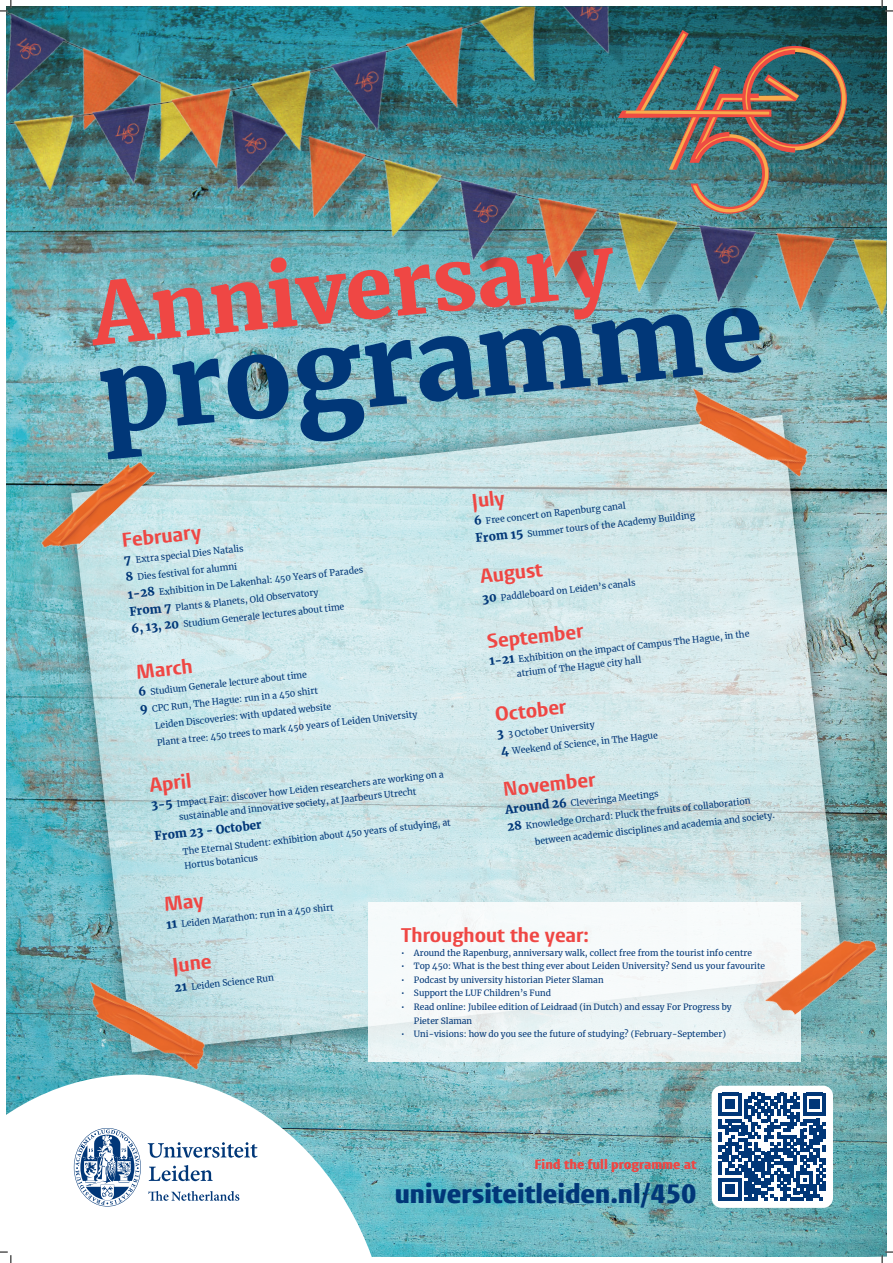
<style>
.page{position:relative;width:893px;height:1263px;background:#fff}
.page>*{position:absolute;margin:0;border:0;box-sizing:border-box;transform-origin:0 0}
.t1{font:900 111px "Merriweather";color:#013778}
.t2{font:900 85.05px "Merriweather";color:#ef4744}
.t3{font:900 27.6px "Vestula Pro";color:#013778}
.t4{font:700 20.55px "Vestula Pro";color:#ef4744}
.t5{font:900 13.8px "Vestula Pro";color:#ef4744}
.t6{font:900 11.7px "Merriweather";color:#013778}
.t7{font:8.85px/17.1px "Merriweather";color:#013778}
.t8{font:8.55px/13.6px "Merriweather";color:#013778}
.s1{font-weight:900;font-size:11.7px}
</style>
<div class="page">
<img style="left:687px;top:424px;width:199px;height:832px">
<div style="left:53px;top:396px;width:810px;height:677px;background:#000;opacity:.75"></div>
<svg style="left:687px;top:424px;width:156px;height:628px"></svg>
<svg style="left:687px;top:903px;width:114px;height:159px;fill:#f4f7f7"></svg>
<img style="left:6px;top:424px;width:671px;height:832px">
<svg style="left:6px;top:1074px;width:386px;height:182px"></svg>
<svg style="left:148px;top:1191px;width:91px;height:10px"></svg>
<svg style="left:148px;top:1142px;width:110px;height:39px"></svg>
<svg style="left:74px;top:1128px;width:67px;height:78px"></svg>
<div style="left:712px;top:1086px;width:121px;height:122px;background:#fff;border-radius:10px"></div>
<svg style="left:719px;top:1093px;width:107px;height:108px"></svg>
<div style="left:6px;top:7px;width:880px;height:417px;background:#000;opacity:.17"></div>
<img style="left:6px;top:7px;width:880px;height:383px">
<div style="left:6px;top:7px;width:670px;height:301px;background:#000;opacity:.17"></div>
<img style="left:6px;top:7px;width:656px;height:227px">
<img style="left:37px;top:452px;width:124px;height:103px">
<img style="left:687px;top:385px;width:127px;height:98px">
<img style="left:84px;top:978px;width:127px;height:98px">
<img style="left:762px;top:937px;width:118px;height:81px">
<svg style="left:0;top:0;width:12px;height:12px"></svg>
<svg style="left:0;top:1252px;width:12px;height:11px"></svg>
<svg style="left:882px;top:0;width:11px;height:12px"></svg>
<svg style="left:882px;top:1252px;width:11px;height:11px"></svg>
<svg style="left:165px;top:896px;width:40px;height:17px"></svg>
<h2 class="t2" style="left:85px;top:258px;width:525px;rotate:-6deg">Anniversary</h2>
<h1 class="t1" style="left:91px;top:318px;width:668px;rotate:-6deg">programme</h1>
<h3 class="t4" style="left:470px;top:488px;width:34px;rotate:-6deg">July</h3>
<p class="t7" style="left:473px;top:513px;width:222px;rotate:-6deg"><span class="s1">6</span> Free concert on Rapenburg canal<br><span class="s1">From 15</span> Summer tours of the Academy Building</p>
<h3 class="t4" style="left:479px;top:563px;width:64px;rotate:-6deg">August</h3>
<h3 class="t4" style="left:120px;top:527px;width:81px;rotate:-6deg">February</h3>
<p class="t7" style="left:123px;top:552px;width:238px;rotate:-6deg"><span class="s1">7</span> Extra special Dies Natalis<br><span class="s1">8</span> Dies festival for alumni<br><span class="s1">1-28</span> Exhibition in De Lakenhal: 450 Years of Parades <span class="s1">From 7</span> Plants &amp; Planets, Old Observatory<br><span class="s1">6, 13, 20</span> Studium Generale lectures about time</p>
<p class="t7" style="left:481px;top:590px;width:155px;rotate:-6deg"><span class="s1">30</span> Paddleboard on Leiden’s canals</p>
<h3 class="t4" style="left:486px;top:628px;width:99px;rotate:-6deg">September</h3>
<p class="t7" style="left:515px;top:651px;width:237px;line-height:14.2px;text-indent:-26px;rotate:-6deg"><span class="s1">1-21</span> Exhibition on the impact of Campus The Hague, in the atrium of The Hague city hall</p>
<h3 class="t4" style="left:494px;top:701px;width:73px;rotate:-6deg">October</h3>
<p class="t7" style="left:496px;top:726px;width:161px;rotate:-6deg"><span class="s1">3</span> 3 October University<br><span class="s1">4</span> Weekend of Science, in The Hague</p>
<h3 class="t4" style="left:502px;top:776px;width:94px;rotate:-6deg">November</h3>
<h3 class="t4" style="left:135px;top:659px;width:58px;rotate:-6deg">March</h3>
<p class="t7" style="left:137px;top:684px;width:171px;rotate:-6deg"><span class="s1">6</span> Studium Generale lecture about time</p>
<p class="t7" style="left:139px;top:701px;width:180px;rotate:-6deg"><span class="s1">9</span> CPC Run, The Hague: run in a 450 shirt</p>
<p class="t7" style="left:154px;top:716px;width:179px;rotate:-6deg">Leiden Discoveries: with updated website</p>
<p class="t7" style="left:156px;top:733px;width:263px;rotate:-6deg">Plant a tree: 450 trees to mark 450 years of Leiden University</p>
<h3 class="t4" style="left:148px;top:772px;width:44px;rotate:-6deg">April</h3>
<p class="t7" style="left:151px;top:798px;width:295px;line-height:14.1px;text-align:center;rotate:-6deg"><span class="s1">3-5</span> Impact Fair: discover how Leiden researchers are working on a sustainable and innovative society, at Jaarbeurs Utrecht</p>
<h3 class="t6" style="left:154px;top:828px;width:109px;rotate:-6deg">From 23 - October</h3>
<p class="t7" style="left:504px;top:801px;width:155px;rotate:-6deg"><span class="s1">Around 26</span> Cleveringa Meetings</p>
<p class="t7" style="left:506px;top:818px;width:246px;rotate:-6deg"><span class="s1">28</span> Knowledge Orchard: Pluck the fruits of collaboration</p>
<p class="t7" style="left:534px;top:832px;width:243px;rotate:-6deg">between academic disciplines and academia and society.</p>
<p class="t7" style="left:182px;top:843px;width:271px;line-height:14.5px;rotate:-6deg">The Eternal Student: exhibition about 450 years of studying, at<br>Hortus botanicus</p>
<p class="t7" style="left:165px;top:916px;width:170px;rotate:-6deg"><span class="s1">11</span> Leiden Marathon: run in a 450 shirt</p>
<h3 class="t4" style="left:401px;top:922px;width:189px">Throughout the year:</h3>
<p class="t8" style="left:401px;top:945px;width:352px">• Around the Rapenburg, anniversary walk, collect free from the tourist info centre</p>
<p class="t8" style="left:401px;top:959px;width:365px">• Top 450: What is the best thing ever about Leiden University? Send us your favourite</p>
<p class="t8" style="left:401px;top:973px;width:204px">• Podcast by university historian Pieter Slaman</p>
<p class="t8" style="left:401px;top:986px;width:151px">• Support the LUF Children’s Fund</p>
<p class="t8" style="left:414px;top:1000px;width:319px;text-indent:-13px">• Read online: Jubilee edition of Leidraad (in Dutch) and essay For Progress by<br>Pieter Slaman</p>
<p class="t8" style="left:401px;top:1027px;width:326px">• Uni-visions: how do you see the future of studying? (February-September)</p>
<h3 class="t4" style="left:171px;top:952px;width:41px;rotate:-6deg">June</h3>
<p class="t7" style="left:174px;top:979px;width:101px;rotate:-6deg"><span class="s1">21</span> Leiden Science Run</p>
<h3 class="t5" style="left:534px;top:1156px;width:163px">Find the full programme at</h3>
<h3 class="t3" style="left:395px;top:1176px;width:303px">universiteitleiden.nl/450</h3>
</div>
